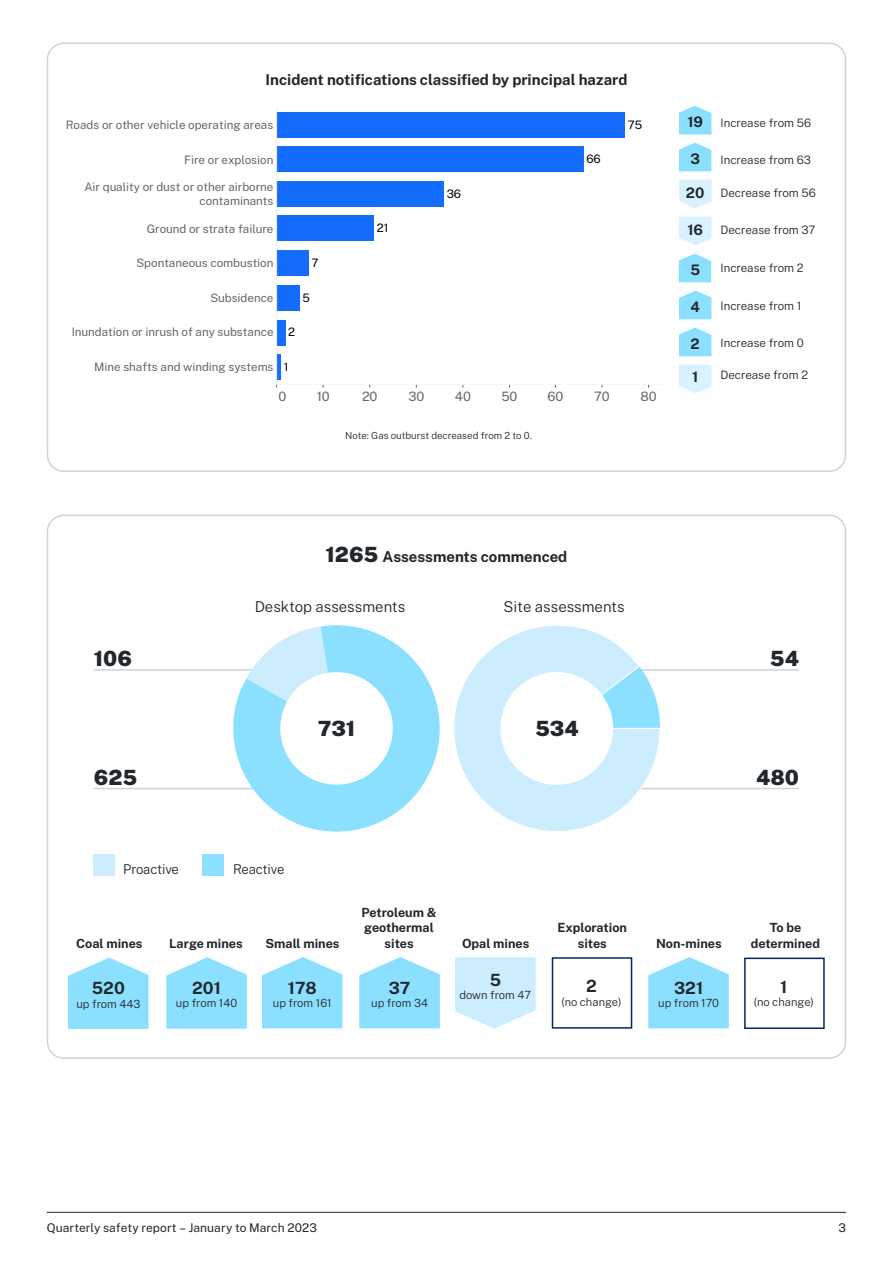
<style>
.page{position:relative;width:893px;height:1263px;background:#fff}
.page>*{position:absolute;margin:0;border:0;box-sizing:border-box;transform-origin:0 0}
.t1{font:900 21px "Public Sans";color:#22272b}
.t2{font:700 16.8px "Public Sans";color:#22272b}
.t3{font:700 15px "Public Sans";color:#22272b}
.t4{font:300 15px "Public Sans";color:#22272b}
.t5{font:700 14.55px "Public Sans";color:#22272b}
.t6{font:300 13.5px "Public Sans";letter-spacing:-.015em;color:#22272b}
.t7{font:12.9px "Public Sans Light 0 50";letter-spacing:-.01em;color:#666}
.t8{font:700 12.6px/15.5px "Public Sans";color:#22272b;text-align:center}
.t9{font:12px "Public Sans";letter-spacing:.005em;color:#22272b}
.t10{font:11.7px/13.6px "Public Sans Light 0 50";letter-spacing:-.005em;color:#666;text-align:right}
.t11{font:11.7px "Public Sans Light 0 50";letter-spacing:-.01em;color:#000}
.t12{font:300 11.55px "Public Sans";color:#22272b}
.t13{font:300 11.25px "Public Sans";color:#22272b}
.t14{font:300 9.75px "Public Sans";letter-spacing:-.005em;color:#22272b}
.s1{font-weight:700;font-size:14.55px}
.s2{font-weight:900;font-size:21px}
</style>
<div class="page">
<hr style="left:47px;top:1212px;width:799px;height:1px;background:#22272b">
<div style="left:47px;top:43px;width:799px;height:429px;border:2px solid #cdd3d6;border-radius:16px"></div>
<hr style="left:94px;top:669px;width:191px;height:2px;background:#cdd3d6">
<hr style="left:94px;top:788px;width:191px;height:1px;background:#cdd3d6">
<hr style="left:608px;top:669px;width:190px;height:2px;background:#cdd3d6">
<hr style="left:608px;top:788px;width:190px;height:1px;background:#cdd3d6">
<svg style="left:648px;top:957px;width:81px;height:71px;background:#9be4ff"></svg>
<svg style="left:233px;top:625px;width:207px;height:207px"></svg>
<svg style="left:454px;top:626px;width:206px;height:205px"></svg>
<div style="left:500px;top:672px;width:113px;height:113px;background:#fff;border-radius:50%"></div>
<div style="left:94px;top:854px;width:21px;height:21px;background:#cbedfd"></div>
<div style="left:202px;top:854px;width:21px;height:21px;background:#8ce0ff"></div>
<svg style="left:68px;top:957px;width:81px;height:72px;background:#9be4ff"></svg>
<svg style="left:166px;top:957px;width:81px;height:72px;background:#9be4ff"></svg>
<svg style="left:262px;top:957px;width:80px;height:71px;background:#9ae3ff"></svg>
<svg style="left:359px;top:957px;width:81px;height:71px;background:#9be4ff"></svg>
<svg style="left:455px;top:957px;width:81px;height:72px;background:#d2effd"></svg>
<svg style="left:276px;top:107px;width:2px;height:281px"></svg>
<hr style="left:277px;top:354px;width:4px;height:26px;background:#146cfd">
<div style="left:277px;top:320px;width:9px;height:25px;background:#146cfd"></div>
<div style="left:277px;top:285px;width:23px;height:26px;background:#146cfd"></div>
<div style="left:277px;top:250px;width:32px;height:26px;background:#146cfd"></div>
<div style="left:277px;top:215px;width:97px;height:26px;background:#146cfd"></div>
<div style="left:277px;top:181px;width:167px;height:26px;background:#146cfd"></div>
<div style="left:277px;top:146px;width:307px;height:26px;background:#146cfd"></div>
<div style="left:277px;top:112px;width:348px;height:26px;background:#146cfd"></div>
<hr style="left:277px;top:384px;width:385px;height:1px;background:#f5f5f5">
<hr style="left:277px;top:107px;width:1px;height:277px;background:#f5f5f5">
<svg style="left:679px;top:106px;width:32px;height:28px"></svg>
<svg style="left:679px;top:143px;width:32px;height:28px"></svg>
<svg style="left:679px;top:180px;width:33px;height:28px"></svg>
<svg style="left:679px;top:217px;width:32px;height:28px"></svg>
<svg style="left:679px;top:254px;width:32px;height:28px"></svg>
<svg style="left:679px;top:291px;width:32px;height:28px"></svg>
<svg style="left:679px;top:327px;width:32px;height:29px"></svg>
<svg style="left:679px;top:364px;width:32px;height:29px"></svg>
<svg style="left:744px;top:957px;width:81px;height:72px"></svg>
<svg style="left:551px;top:957px;width:82px;height:72px"></svg>
<p class="t3" style="left:266px;top:69px;width:363px">Incident notifications classified by principal hazard</p>
<p class="t10" style="left:66px;top:117px;width:209px">Roads or other vehicle operating areas</p>
<p class="t10" style="left:184px;top:152px;width:91px">Fire or explosion</p>
<p class="t10" style="left:84px;top:179px;width:191px">Air quality or dust or other airborne contaminants</p>
<p class="t10" style="left:147px;top:221px;width:128px">Ground or strata failure</p>
<p class="t10" style="left:137px;top:255px;width:139px">Spontaneous combustion</p>
<p class="t10" style="left:210px;top:290px;width:65px">Subsidence</p>
<p class="t10" style="left:72px;top:325px;width:203px">Inundation or inrush of any substance</p>
<p class="t10" style="left:94px;top:360px;width:181px">Mine shafts and winding systems</p>
<p class="t11" style="left:312px;top:255px;width:8px">7</p>
<p class="t11" style="left:302px;top:289px;width:9px">5</p>
<p class="t11" style="left:288px;top:324px;width:8px">2</p>
<p class="t11" style="left:284px;top:358px;width:6px">1</p>
<p class="t11" style="left:377px;top:220px;width:13px">21</p>
<p class="t11" style="left:447px;top:185px;width:16px">36</p>
<p class="t11" style="left:586px;top:150px;width:16px">66</p>
<p class="t11" style="left:628px;top:116px;width:16px">75</p>
<p class="t7" style="left:278px;top:387px;width:9px">0</p>
<p class="t7" style="left:317px;top:387px;width:15px">10</p>
<p class="t7" style="left:362px;top:387px;width:17px">20</p>
<p class="t7" style="left:408px;top:387px;width:17px">30</p>
<p class="t7" style="left:455px;top:387px;width:17px">40</p>
<p class="t7" style="left:501px;top:387px;width:18px">50</p>
<p class="t7" style="left:547px;top:387px;width:17px">60</p>
<p class="t7" style="left:594px;top:387px;width:17px">70</p>
<p class="t7" style="left:640px;top:387px;width:18px">80</p>
<p class="t14" style="left:345px;top:428px;width:188px">Note: Gas outburst decreased from 2 to 0.</p>
<p class="t12" style="left:687px;top:115px;width:125px"><span class="s1">19</span> Increase from 56</p>
<p class="t5" style="left:690px;top:148px;width:11px">3</p>
<p class="t12" style="left:720px;top:152px;width:92px">Increase from 63</p>
<p class="t12" style="left:686px;top:184px;width:131px"><span class="s1">20</span> Decrease from 56</p>
<p class="t12" style="left:687px;top:221px;width:130px"><span class="s1">16</span> Decrease from 37</p>
<p class="t5" style="left:690px;top:259px;width:11px">5</p>
<p class="t12" style="left:720px;top:259px;width:85px">Increase from 2</p>
<p class="t5" style="left:690px;top:296px;width:11px">4</p>
<p class="t12" style="left:720px;top:297px;width:83px">Increase from 1</p>
<p class="t5" style="left:691px;top:333px;width:11px">2</p>
<p class="t12" style="left:720px;top:334px;width:85px">Increase from 0</p>
<p class="t5" style="left:692px;top:366px;width:8px">1</p>
<p class="t12" style="left:720px;top:366px;width:89px">Decrease from 2</p>
<p class="t3" style="left:326px;top:545px;width:243px"><span class="s2">1265</span> Assessments commenced</p>
<p class="t4" style="left:255px;top:596px;width:152px">Desktop assessments</p>
<p class="t4" style="left:503px;top:596px;width:123px">Site assessments</p>
<h1 class="t1" style="left:94px;top:643px;width:40px">106</h1>
<h1 class="t1" style="left:770px;top:643px;width:31px">54</h1>
<h1 class="t1" style="left:318px;top:713px;width:39px">731</h1>
<h1 class="t1" style="left:535px;top:713px;width:45px">534</h1>
<h1 class="t1" style="left:94px;top:762px;width:45px">625</h1>
<h1 class="t1" style="left:756px;top:762px;width:44px">480</h1>
<p class="t6" style="left:123px;top:859px;width:57px">Proactive</p>
<p class="t6" style="left:233px;top:859px;width:53px">Reactive</p>
<p class="t8" style="left:76px;top:935px;width:68px">Coal mines</p>
<h2 class="t2" style="left:92px;top:976px;width:34px">520</h2>
<p class="t13" style="left:76px;top:995px;width:65px">up from 443</p>
<p class="t8" style="left:169px;top:935px;width:75px">Large mines</p>
<p class="t8" style="left:265px;top:935px;width:76px">Small mines</p>
<p class="t8" style="left:362px;top:904px;width:77px">Petroleum &amp; geothermal sites</p>
<p class="t8" style="left:462px;top:935px;width:69px">Opal mines</p>
<p class="t8" style="left:557px;top:919px;width:71px">Exploration sites</p>
<h2 class="t2" style="left:192px;top:976px;width:30px">201</h2>
<p class="t13" style="left:176px;top:995px;width:63px">up from 140</p>
<h2 class="t2" style="left:288px;top:975px;width:30px">178</h2>
<p class="t13" style="left:273px;top:995px;width:60px">up from 161</p>
<h2 class="t2" style="left:389px;top:975px;width:23px">37</h2>
<p class="t13" style="left:371px;top:995px;width:58px">up from 34</p>
<h2 class="t2" style="left:490px;top:967px;width:13px">5</h2>
<p class="t13" style="left:460px;top:987px;width:73px">down from 47</p>
<h2 class="t2" style="left:586px;top:974px;width:12px">2</h2>
<p class="t13" style="left:561px;top:993px;width:62px">(no change)</p>
<p class="t8" style="left:656px;top:935px;width:67px">Non-mines</p>
<h2 class="t2" style="left:674px;top:975px;width:31px">321</h2>
<p class="t13" style="left:658px;top:995px;width:62px">up from 170</p>
<p class="t8" style="left:751px;top:919px;width:71px">To be determined</p>
<h2 class="t2" style="left:780px;top:974px;width:9px">1</h2>
<p class="t13" style="left:754px;top:994px;width:62px">(no change)</p>
<p class="t9" style="left:47px;top:1219px;width:272px">Quarterly safety report – January to March 2023</p>
<p class="t9" style="left:839px;top:1219px;width:9px">3</p>
</div>
